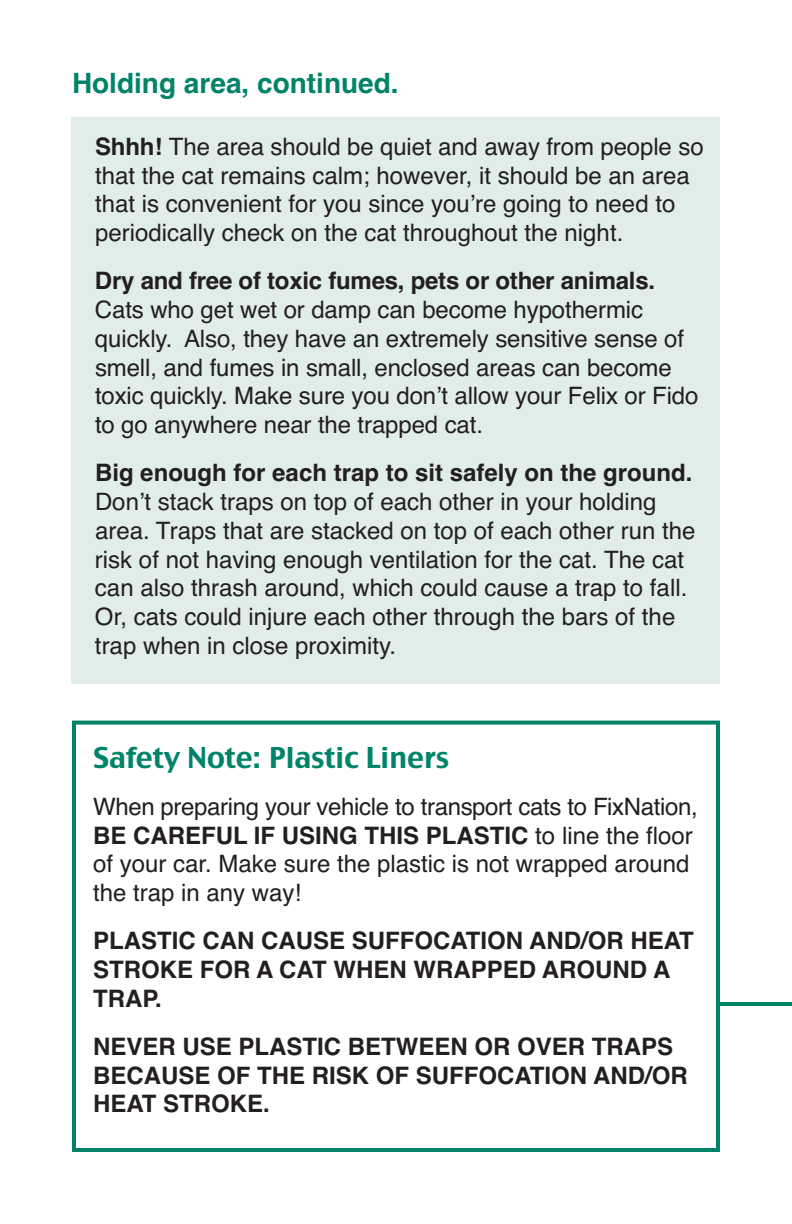
<style>
.page{position:relative;width:792px;height:1224px;background:#fff}
.page>*{position:absolute;margin:0;border:0;box-sizing:border-box;transform-origin:0 0}
.t1{font:28px "Charcoal CY";color:#008469}
.t2{font:700 28px "Helvetica";color:#008469}
.t3{font:24px/28.8px "Helvetica";color:#231f20}
.t4{font:700 24px/28.8px "Helvetica";color:#231f20}
.s1{font-weight:700}
</style>
<div class="page">
<hr style="left:720px;top:1002px;width:72px;height:4px;background:#008469">
<div style="left:72px;top:721px;width:648px;height:431px;border:4px solid #008469"></div>
<div style="left:72px;top:117px;width:648px;height:567px;background:#e1ede9"></div>
<p class="t2" style="left:72px;top:67px;width:328px">Holding area, continued.</p>
<p class="t3" style="left:95px;top:132px;width:610px"><span class="s1">Shhh!</span> The area should be quiet and away from people so that the cat remains calm; however, it should be an area that is convenient for you since you’re going to need to periodically check on the cat throughout the night.</p>
<p class="t4" style="left:95px;top:267px;width:562px">Dry and free of toxic fumes, pets or other animals.</p>
<p class="t3" style="left:95px;top:295px;width:605px">Cats who get wet or damp can become hypothermic quickly. Also, they have an extremely sensitive sense of smell, and fumes in small, enclosed areas can become toxic quickly. Make sure you don’t allow your Felix or Fido to go anywhere near the trapped cat.</p>
<p class="t4" style="left:95px;top:459px;width:599px">Big enough for each trap to sit safely on the ground.</p>
<p class="t3" style="left:95px;top:487px;width:602px">Don’t stack traps on top of each other in your holding area. Traps that are stacked on top of each other run the risk of not having enough ventilation for the cat. The cat can also thrash around, which could cause a trap to fall.<br>Or, cats could injure each other through the bars of the trap when in close proximity.</p>
<p class="t1" style="left:93px;top:742px;width:358px">Safety Note: Plastic Liners</p>
<p class="t3" style="left:93px;top:792px;width:606px">When preparing your vehicle to transport cats to FixNation, <span class="s1">BE CAREFUL IF USING THIS PLASTIC</span> to line the floor of your car. Make sure the plastic is not wrapped around the trap in any way!</p>
<p class="t4" style="left:93px;top:927px;width:602px">PLASTIC CAN CAUSE SUFFOCATION AND/OR HEAT<br>STROKE FOR A CAT WHEN WRAPPED AROUND A<br>TRAP.</p>
<p class="t4" style="left:93px;top:1032px;width:596px">NEVER USE PLASTIC BETWEEN OR OVER TRAPS<br>BECAUSE OF THE RISK OF SUFFOCATION AND/OR<br>HEAT STROKE.</p>
</div>
